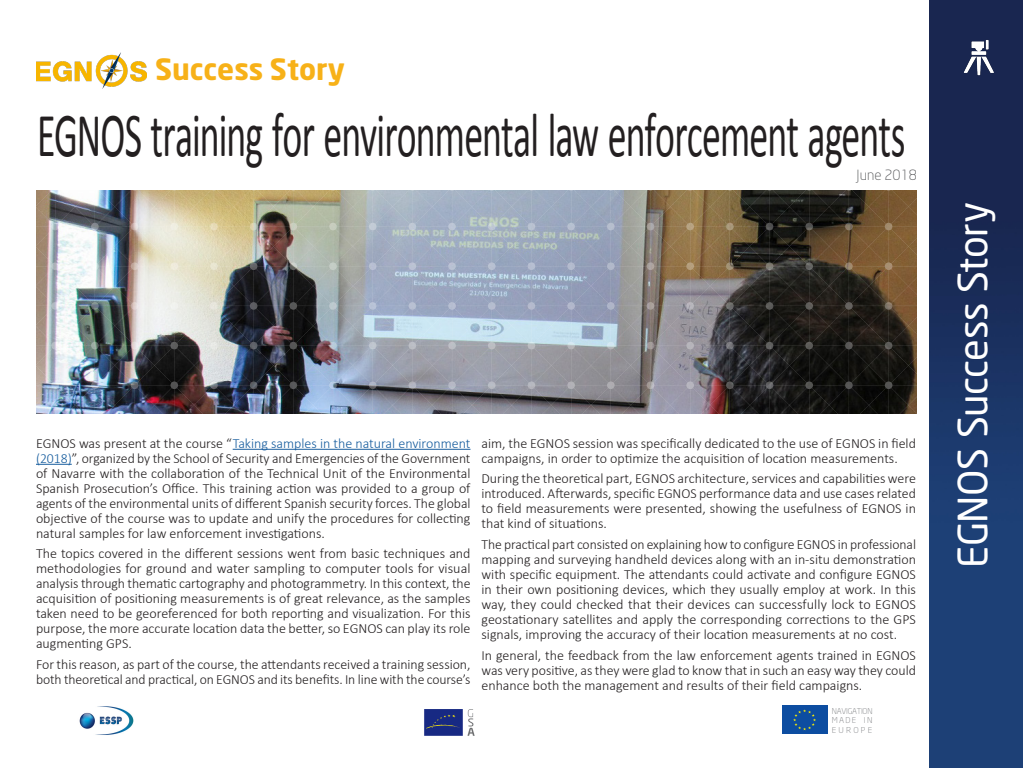
<style>
.page{position:relative;width:1023px;height:768px;background:#fff}
.page>*{position:absolute;margin:0;border:0;box-sizing:border-box;transform-origin:0 0}
.Subtitre{font:63px "Calibri";letter-spacing:-.025em;color:#231f20;scale:.6 1}
.Titre{font:40px "Neo Sans Std";letter-spacing:-.015em;color:#fff}
.Entradilla{font:700 29px "Neo Sans";color:#f7b118}
.Paragraph_Style_2{font:300 14px/15px "Calibri";color:#231f20;text-align:justify}
.Intertitre{font:300 14px "Neo Sans";color:#57585a}
.Paragraph_Style_5{font:300 8px "Neo Sans";letter-spacing:-.03em;color:#787a7d}
.Paragraph_Style_5-2{font:300 8px "Neo Sans";letter-spacing:.065em;color:#787a7d}
.Paragraph_Style_5-3{font:300 8px "Neo Sans";letter-spacing:.065em;color:#787a7d;scale:1.06 1}
.s1{color:#175d9e}
</style>
<div class="page">
<div style="left:782px;top:706px;width:45px;height:28px;background:#0d4da1"></div>
<svg style="left:793px;top:709px;width:23px;height:21px"></svg>
<img style="left:929px;top:0;width:94px;height:768px">
<hr style="left:233px;top:449px;width:237px;height:1px;background:#175d9e">
<hr style="left:36px;top:464px;width:36px;height:1px;background:#175d9e">
<img style="left:36px;top:190px;width:881px;height:224px">
<img style="left:36px;top:52px;width:111px;height:36px">
<img style="left:79px;top:706px;width:55px;height:29px">
<img style="left:424px;top:709px;width:51px;height:27px">
<img style="left:960px;top:39px;width:38px;height:38px">
<p class="Entradilla" style="left:155px;top:57px;width:191px">Success Story</p>
<p class="Subtitre" style="left:37px;top:95px;width:1449px">EGNOS training for environmental law enforcement agents</p>
<p class="Intertitre" style="left:857px;top:169px;width:62px">June 2018</p>
<p class="Paragraph_Style_2" style="left:36px;top:435px;width:436px">EGNOS was present at the course “<span class="s1">Taking samples in the natural environment (2018)</span>”, organized by the School of Security and Emergencies of the Government of Navarre with the collaboration of the Technical Unit of the Environmental Spanish Prosecution’s Office. This training action was provided to a group of agents of the environmental units of different Spanish security forces. The global objective of the course was to update and unify the procedures for collecting natural samples for law enforcement investigations.</p>
<p class="Paragraph_Style_2" style="left:36px;top:546px;width:436px">The topics covered in the different sessions went from basic techniques and methodologies for ground and water sampling to computer tools for visual analysis through thematic cartography and photogrammetry. In this context, the acquisition of positioning measurements is of great relevance, as the samples taken need to be georeferenced for both reporting and visualization. For this purpose, the more accurate location data the better, so EGNOS can play its role augmenting GPS.</p>
<p class="Paragraph_Style_2" style="left:36px;top:657px;width:436px">For this reason, as part of the course, the attendants received a training session, both theoretical and practical, on EGNOS and its benefits. In line with the course’s</p>
<p class="Paragraph_Style_2" style="left:482px;top:435px;width:436px">aim, the EGNOS session was specifically dedicated to the use of EGNOS in field campaigns, in order to optimize the acquisition of location measurements.</p>
<p class="Paragraph_Style_2" style="left:482px;top:471px;width:436px">During the theoretical part, EGNOS architecture, services and capabilities were introduced. Afterwards, specific EGNOS performance data and use cases related to field measurements were presented, showing the usefulness of EGNOS in that kind of situations.</p>
<p class="Paragraph_Style_2" style="left:482px;top:537px;width:436px">The practical part consisted on explaining how to configure EGNOS in professional mapping and surveying handheld devices along with an in-situ demonstration with specific equipment. The attendants could activate and configure EGNOS in their own positioning devices, which they usually employ at work. In this way, they could checked that their devices can successfully lock to EGNOS geostationary satellites and apply the corresponding corrections to the GPS signals, improving the accuracy of their location measurements at no cost.</p>
<p class="Paragraph_Style_2" style="left:482px;top:647px;width:436px">In general, the feedback from the law enforcement agents trained in EGNOS was very positive, as they were glad to know that in such an easy way they could enhance both the management and results of their field campaigns.</p>
<p class="Paragraph_Style_5" style="left:832px;top:707px;width:42px">NAVIGATION</p>
<p class="Paragraph_Style_5-2" style="left:832px;top:717px;width:42px">MADE IN</p>
<p class="Paragraph_Style_5-3" style="left:832px;top:727px;width:40px">EUROPE</p>
<p class="Titre" style="left:948px;top:568px;width:368px;rotate:-90deg">EGNOS Success Story</p>
</div>
